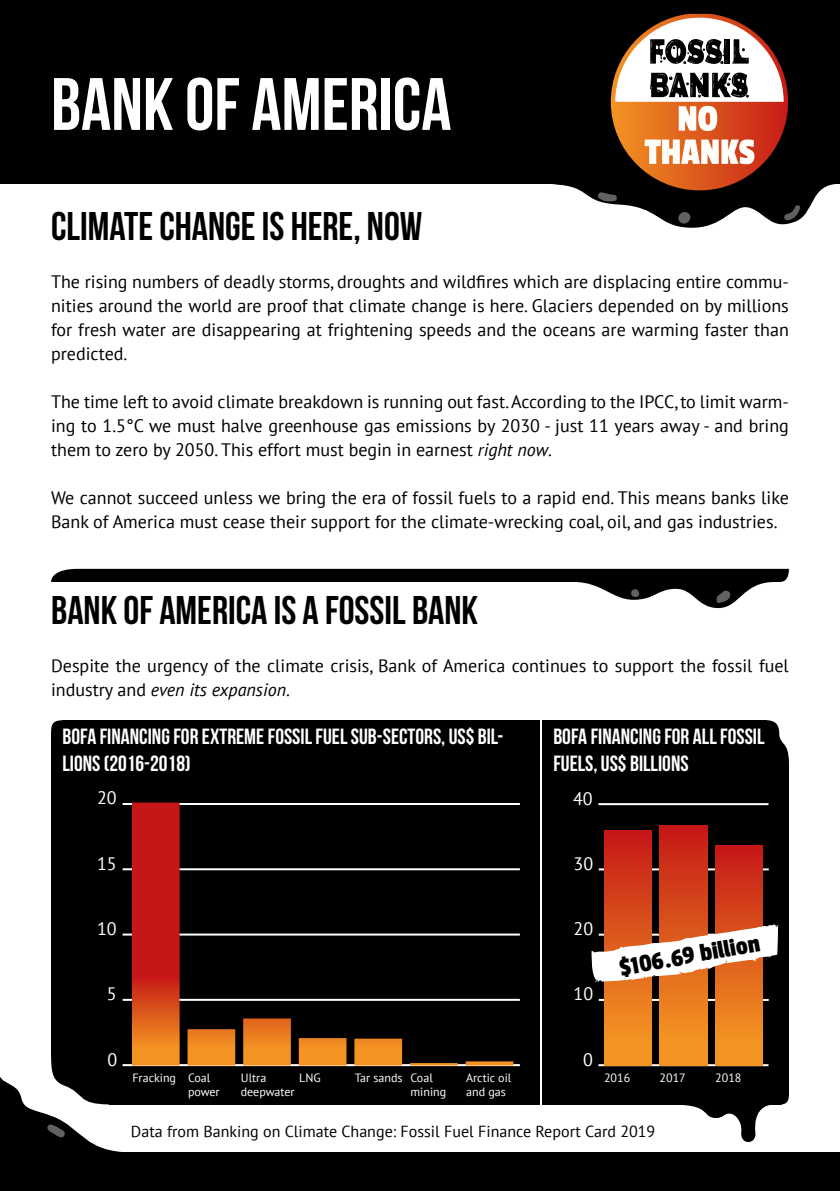
<style>
.page{position:relative;width:840px;height:1191px;background:#fff}
.page>*{position:absolute;margin:0;border:0;box-sizing:border-box;transform-origin:0 0}
.t1{font:74px "Bebas Neue";color:#fff}
.t2{font:40px "Bebas Neue";color:#000}
.t3{font:26px "Passion One";color:#000}
.t4{font:22px/26.4px "Bebas Neue";color:#fff}
.t5{font:18px/24px "PT Sans";color:#000;text-align:justify}
.t6{font:18px "PT Sans";color:#fff}
.t7{font:16px "PT Sans";color:#000}
.t8{font:12px/14.4px "PT Sans";color:#fff}
.s1{font-style:italic}
</style>
<div class="page">
<div style="left:0;top:1152px;width:839px;height:39px;background:#000"></div>
<div style="left:51px;top:720px;width:488px;height:384px;background:#000"></div>
<div style="left:541px;top:720px;width:247px;height:384px;background:#000"></div>
<svg style="left:51px;top:569px;width:737px;height:39px"></svg>
<svg style="left:0;top:1056px;width:132px;height:96px"></svg>
<svg style="left:51px;top:720px;width:11px;height:13px"></svg>
<svg style="left:767px;top:720px;width:22px;height:43px"></svg>
<svg style="left:665px;top:1095px;width:124px;height:47px"></svg>
<hr style="left:122px;top:868px;width:397px;height:2px;background:#fff">
<hr style="left:122px;top:998px;width:397px;height:2px;background:#fff">
<hr style="left:122px;top:933px;width:397px;height:2px;background:#fff">
<hr style="left:122px;top:803px;width:397px;height:2px;background:#fff">
<hr style="left:122px;top:1064px;width:397px;height:2px;background:#fff">
<svg style="left:132px;top:802px;width:381px;height:263px"></svg>
<hr style="left:598px;top:999px;width:170px;height:2px;background:#fff">
<hr style="left:598px;top:868px;width:170px;height:2px;background:#fff">
<hr style="left:598px;top:803px;width:170px;height:2px;background:#fff">
<hr style="left:598px;top:1064px;width:170px;height:2px;background:#fff">
<svg style="left:603px;top:831px;width:48px;height:234px;background:#d4571b"></svg>
<svg style="left:659px;top:825px;width:48px;height:240px;background:#dd5a1c"></svg>
<svg style="left:714px;top:846px;width:48px;height:219px;background:#da5a1c"></svg>
<svg style="left:591px;top:924px;width:188px;height:58px;background:#d7ab95"></svg>
<div style="left:0;top:0;width:839px;height:184px;background:#000"></div>
<svg style="left:551px;top:14px;width:284px;height:214px"></svg>
<h1 class="t1" style="left:51px;top:64px;width:401px">BANK OF AMERICA</h1>
<h2 class="t2" style="left:51px;top:204px;width:373px">CLIMATE CHANGE IS HERE, NOW</h2>
<p class="t5" style="left:51px;top:269px;width:739px">The rising numbers of deadly storms, droughts and wildfires which are displacing entire commu&shy;nities around the world are proof that climate change is here. Glaciers depended on by millions for fresh water are disappearing at frightening speeds and the oceans are warming faster than predicted.</p>
<p class="t5" style="left:51px;top:389px;width:739px">The time left to avoid climate breakdown is running out fast. According to the IPCC, to limit warm&shy;ing to 1.5°C we must halve greenhouse gas emissions by 2030 - just 11 years away - and bring them to zero by 2050. This effort must begin in earnest <span class="s1">right now</span>.</p>
<p class="t5" style="left:51px;top:485px;width:739px">We cannot succeed unless we bring the era of fossil fuels to a rapid end. This means banks like<br>Bank of America must cease their support for the climate-wrecking coal, oil, and gas industries.</p>
<h2 class="t2" style="left:51px;top:588px;width:428px">BANK OF AMERICA IS A FOSSIL BANK</h2>
<p class="t5" style="left:51px;top:653px;width:739px">Despite the urgency of the climate crisis, Bank of America continues to support the fossil fuel industry and <span class="s1">even its expansion</span>.</p>
<p class="t4" style="left:62px;top:723px;width:442px">BOFA FINANCING FOR EXTREME FOSSIL FUEL SUB-SECTORS, US$ BIL-<br>LIONS (2016-2018)</p>
<p class="t4" style="left:553px;top:723px;width:213px">BOFA FINANCING FOR ALL FOSSIL<br>FUELS, US$ BILLIONS</p>
<p class="t6" style="left:97px;top:786px;width:21px">20</p>
<p class="t6" style="left:572px;top:786px;width:21px">40</p>
<p class="t6" style="left:97px;top:852px;width:21px">15</p>
<p class="t6" style="left:573px;top:852px;width:21px">30</p>
<p class="t6" style="left:97px;top:917px;width:21px">10</p>
<p class="t6" style="left:573px;top:917px;width:21px">20</p>
<h3 class="t3" style="left:616px;top:954px;width:144px;rotate:-10deg">$106.69 billion</h3>
<p class="t6" style="left:107px;top:982px;width:11px">5</p>
<p class="t6" style="left:573px;top:982px;width:21px">10</p>
<p class="t6" style="left:107px;top:1047px;width:11px">0</p>
<p class="t6" style="left:583px;top:1047px;width:11px">0</p>
<p class="t8" style="left:188px;top:1070px;width:33px;text-indent:-56px">Fracking Coal power</p>
<p class="t8" style="left:241px;top:1070px;width:55px">Ultra deepwater</p>
<p class="t8" style="left:299px;top:1070px;width:23px">LNG</p>
<p class="t8" style="left:410px;top:1070px;width:37px;text-indent:-56px">Tar sands Coal mining</p>
<p class="t8" style="left:466px;top:1070px;width:47px">Arctic oil and gas</p>
<p class="t8" style="left:603px;top:1070px;width:28px">2016</p>
<p class="t8" style="left:659px;top:1070px;width:28px">2017</p>
<p class="t8" style="left:714px;top:1070px;width:28px">2018</p>
<p class="t7" style="left:131px;top:1121px;width:525px">Data from Banking on Climate Change: Fossil Fuel Finance Report Card 2019</p>
</div>
